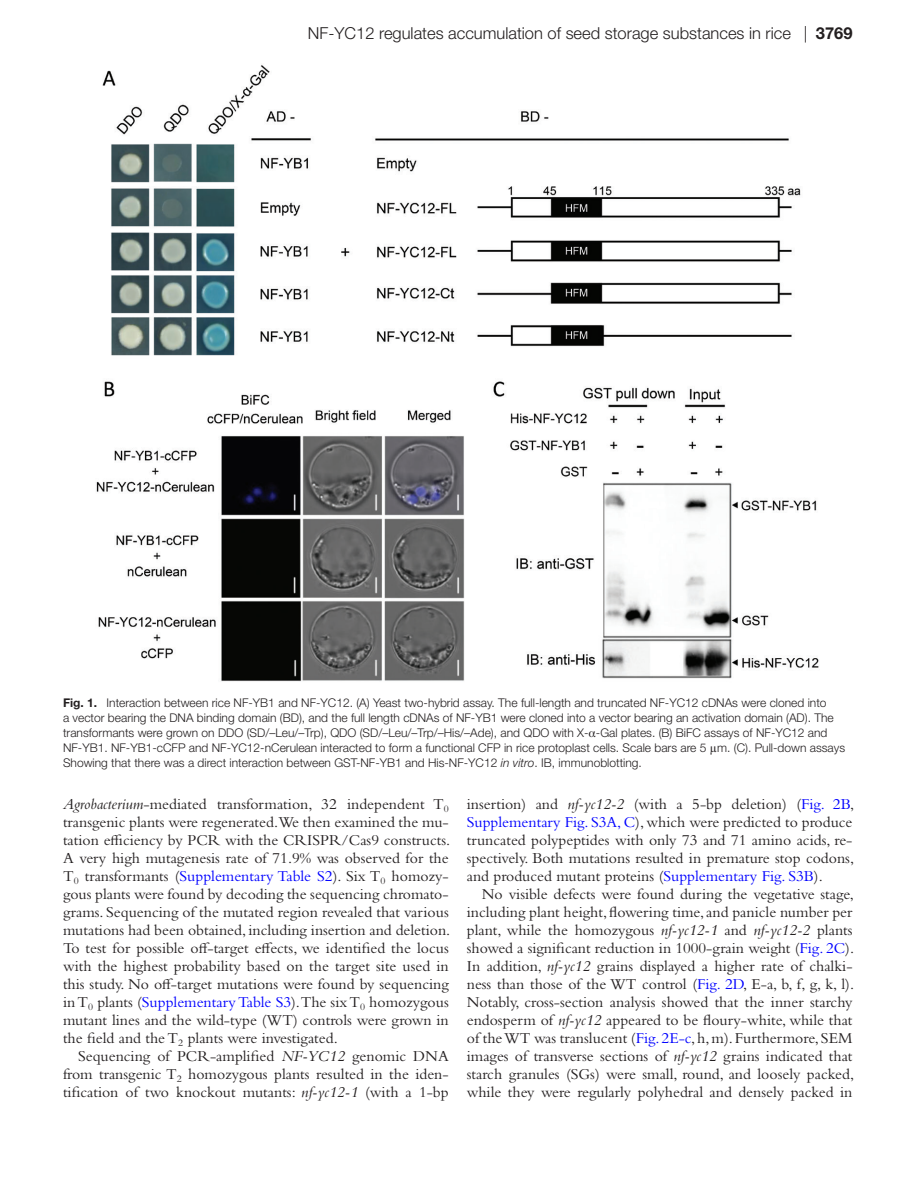
<style>
.page{position:relative;width:919px;height:1187px;background:#fff}
.page>*{position:absolute;margin:0;border:0;box-sizing:border-box;transform-origin:0 0}
.t1{font:300 16.5px "Helvetica Neue LT Std";color:#231f20}
.t2{font:15.75px/18px "Bembo Std";color:#231f20;text-align:justify}
.t3{font:300 12px/15px "Helvetica Neue LT Std";color:#231f20}
.s1{font-weight:700}
.s2{font-family:"Gandhari Unicode";font-weight:400}
.s3{font-style:italic}
.s4{color:#00f}
</style>
<div class="page">
<img style="left:96px;top:65px;width:723px;height:617px">
<p class="t1" style="left:308px;top:23px;width:546px">NF-YC12 regulates accumulation of seed storage substances in rice | <span class="s1">3769</span></p>
<p class="t3" style="left:63px;top:695px;width:783px"><span class="s1">Fig. 1.</span> Interaction between rice NF-YB1 and NF-YC12. (A) Yeast two-hybrid assay. The full-length and truncated NF-YC12 cDNAs were cloned into<br>a vector bearing the DNA binding domain (BD), and the full length cDNAs of NF-YB1 were cloned into a vector bearing an activation domain (AD). The transformants were grown on DDO (SD/–Leu/–Trp), QDO (SD/–Leu/–Trp/–His/–Ade), and QDO with X-<span class="s2">α</span>-Gal plates. (B) BiFC assays of NF-YC12 and NF-YB1. NF-YB1-cCFP and NF-YC12-nCerulean interacted to form a functional CFP in rice protoplast cells. Scale bars are 5 <span class="s2">μ</span>m. (C). Pull-down assays Showing that there was a direct interaction between GST-NF-YB1 and His-NF-YC12 <span class="s3">in vitro</span>. IB, immunoblotting.</p>
<p class="t2" style="left:63px;top:794px;width:389px"><span class="s3">Agrobacterium</span>-mediated transformation, 32 independent T<sub>0 </sub>transgenic plants were regenerated.We then examined the mu&shy;tation efficiency by PCR with the CRISPR/Cas9 constructs.<br>A very high mutagenesis rate of 71.9% was observed for the T<sub>0</sub> transformants (<span class="s4">Supplementary Table S2</span>). Six T<sub>0</sub> homozy&shy;gous plants were found by decoding the sequencing chromato&shy;grams. Sequencing of the mutated region revealed that various mutations had been obtained, including insertion and deletion.<br>To test for possible off-target effects, we identified the locus with the highest probability based on the target site used in this study. No off-target mutations were found by sequencing in T<sub>0</sub> plants (<span class="s4">Supplementary Table S3</span>).The six T<sub>0</sub> homozygous mutant lines and the wild-type (WT) controls were grown in the field and the T<sub>2</sub> plants were investigated.</p>
<p class="t2" style="left:63px;top:1046px;width:387px;text-indent:15px">Sequencing of PCR-amplified <span class="s3">NF-YC12</span> genomic DNA from transgenic T<sub>2</sub> homozygous plants resulted in the iden&shy;tification of two knockout mutants: <span class="s3">nf-yc12-1</span> (with a 1-bp</p>
<p class="t2" style="left:467px;top:794px;width:389px">insertion) and <span class="s3">nf-yc12-2</span> (with a 5-bp deletion) (<span class="s4">Fig. 2B</span>, <span class="s4">Supplementary Fig. S3A, C</span>), which were predicted to produce truncated polypeptides with only 73 and 71 amino acids, re&shy;spectively. Both mutations resulted in premature stop codons, and produced mutant proteins (<span class="s4">Supplementary Fig. S3B</span>).</p>
<p class="t2" style="left:467px;top:884px;width:389px;text-indent:15px">No visible defects were found during the vegetative stage, including plant height, flowering time, and panicle number per plant, while the homozygous <span class="s3">nf-yc12-1</span> and <span class="s3">nf-yc12-2</span> plants showed a significant reduction in 1000-grain weight (<span class="s4">Fig. 2C</span>).<br>In addition, <span class="s3">nf-yc12</span> grains displayed a higher rate of chalki&shy;ness than those of the WT control (<span class="s4">Fig. 2D</span>, E-a, b, f, g, k, l).<br>Notably, cross-section analysis showed that the inner starchy endosperm of <span class="s3">nf-yc12</span> appeared to be floury-white, while that of the WT was translucent (<span class="s4">Fig. 2E-c</span>, h, m). Furthermore, SEM images of transverse sections of <span class="s3">nf-yc12</span> grains indicated that starch granules (SGs) were small, round, and loosely packed, while they were regularly polyhedral and densely packed in</p>
</div>
